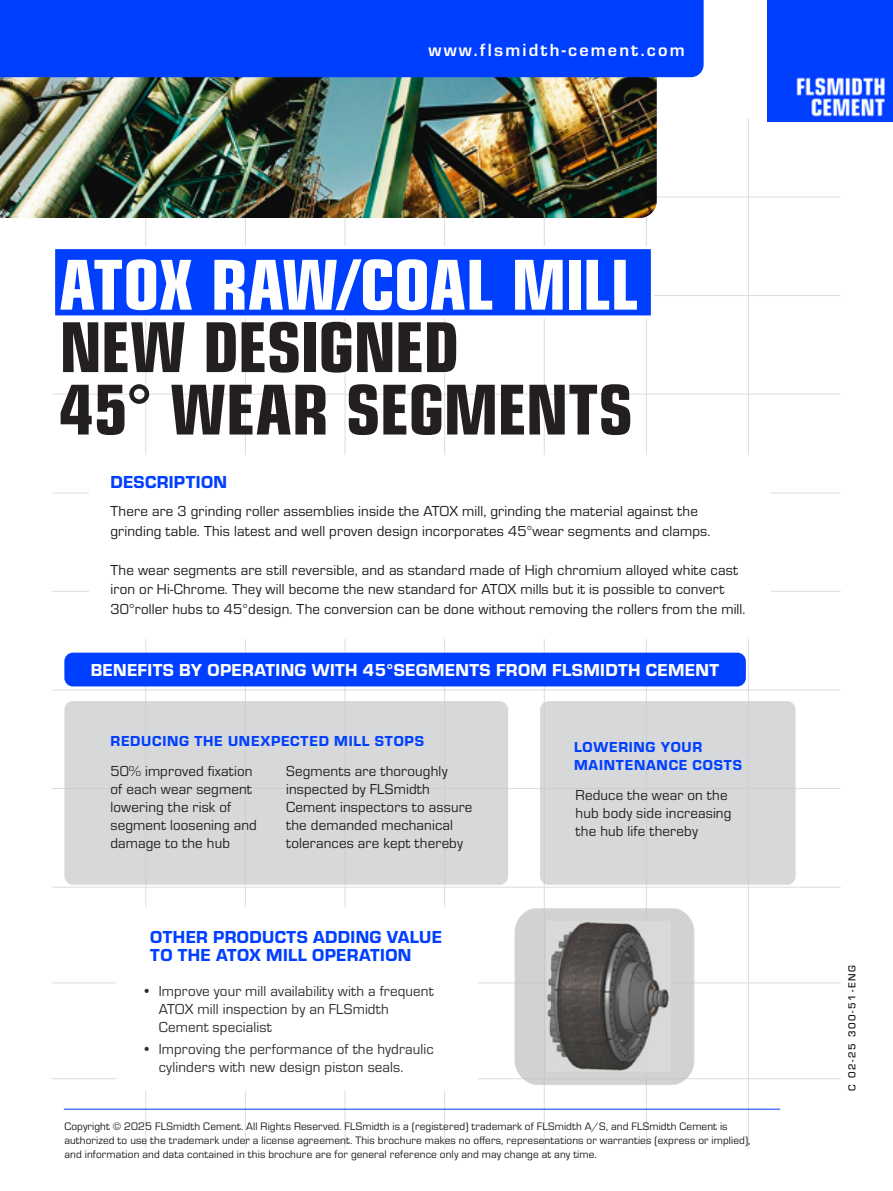
<style>
.page{position:relative;width:893px;height:1191px;background:#fff}
.page>*{position:absolute;margin:0;border:0;box-sizing:border-box;transform-origin:0 0}
.t1{font:74.55px/62.4px "Eurostile Con Hea";letter-spacing:-.015em;color:#231f20}
.t2{font:74.55px "Eurostile Con Hea";letter-spacing:-.005em;color:#fff}
.t3{font:700 18.3px "Eurostile";letter-spacing:.12em;color:#fff}
.t4{font:18px/18px "Eurostile Hea";letter-spacing:.02em;color:#003fff}
.t5{font:18px "Eurostile Hea";letter-spacing:.02em;color:#fff}
.t6{font:15px/19.5px "Eurostile";letter-spacing:.01em;color:#1b1b1b}
.t7{font:15px/18px "Eurostile";letter-spacing:.01em;color:#231f20}
.t8{font:15px/18px "Eurostile";letter-spacing:.01em;color:#302e2f}
.t9{font:15px/18px "Eurostile Hea";letter-spacing:.05em;color:#003fff}
.t10{font:11.25px/13.8px "Eurostile";letter-spacing:.01em;color:#1b1b1b}
.t11{font:500 10.5px "Eurostile";letter-spacing:.16em;color:#141414}
</style>
<div class="page">
<hr style="left:544px;top:118px;width:1px;height:1030px;background:#dcddde">
<hr style="left:52px;top:196px;width:788px;height:1px;background:#dcddde">
<hr style="left:53px;top:394px;width:788px;height:1px;background:#dcddde">
<hr style="left:52px;top:591px;width:789px;height:1px;background:#dcddde">
<hr style="left:52px;top:689px;width:789px;height:1px;background:#dcddde">
<hr style="left:52px;top:788px;width:788px;height:1px;background:#dcddde">
<hr style="left:52px;top:886px;width:789px;height:1px;background:#dcddde">
<hr style="left:52px;top:982px;width:789px;height:1px;background:#dcddde">
<hr style="left:444px;top:118px;width:1px;height:1030px;background:#dcddde">
<hr style="left:345px;top:118px;width:1px;height:1030px;background:#dcddde">
<hr style="left:245px;top:118px;width:1px;height:1030px;background:#dcddde">
<hr style="left:145px;top:118px;width:1px;height:1030px;background:#dcddde">
<hr style="left:646px;top:118px;width:1px;height:1030px;background:#dcddde">
<hr style="left:748px;top:118px;width:1px;height:1030px;background:#dcddde">
<hr style="left:52px;top:295px;width:788px;height:1px;background:#dcddde">
<hr style="left:53px;top:492px;width:788px;height:1px;background:#dcddde">
<hr style="left:52px;top:1078px;width:789px;height:1px;background:#dcddde">
<div style="left:116px;top:907px;width:361px;height:183px;background:#fff;border-radius:9px"></div>
<img style="left:0;top:77px;width:657px;height:141px">
<div style="left:0;top:0;width:704px;height:77px;background:#003fff"></div>
<img style="left:888px;top:0;width:5px;height:121px">
<img style="left:767px;top:0;width:121px;height:121px">
<div style="left:89px;top:455px;width:682px;height:184px;background:#fff"></div>
<div style="left:52px;top:246px;width:602px;height:72px;background:#003fff;border:3px solid #fff"></div>
<div style="left:64px;top:652px;width:682px;height:34px;background:#003fff;border-radius:9px"></div>
<div style="left:64px;top:701px;width:444px;height:183px;background:#d7d8da;border-radius:9px"></div>
<div style="left:540px;top:701px;width:256px;height:183px;background:#d7d8da;border-radius:9px"></div>
<img style="left:514px;top:908px;width:180px;height:177px">
<hr style="left:64px;top:1108px;width:716px;height:1px;background:#003fff">
<p class="t3" style="left:428px;top:37px;width:258px">www.flsmidth-cement.com</p>
<h1 class="t2" style="left:59px;top:231px;width:581px">ATOX RAW/COAL MILL</h1>
<h1 class="t1" style="left:59px;top:311px;width:575px">NEW DESIGNED<br>45° WEAR SEGMENTS</h1>
<p class="t4" style="left:111px;top:472px;width:118px">DESCRIPTION</p>
<p class="t6" style="left:111px;top:501px;width:601px">There are 3 grinding roller assemblies inside the ATOX mill, grinding the material against the grinding table. This latest and well proven design incorporates 45°wear segments and clamps.</p>
<p class="t6" style="left:111px;top:559px;width:636px">The wear segments are still reversible, and as standard made of High chromium alloyed white cast iron or Hi-Chrome. They will become the new standard for ATOX mills but it is possible to convert<br>30°roller hubs to 45°design. The conversion can be done without removing the rollers from the mill.</p>
<p class="t5" style="left:91px;top:657px;width:630px">BENEFITS BY OPERATING WITH 45°SEGMENTS FROM FLSMIDTH CEMENT</p>
<p class="t9" style="left:111px;top:731px;width:315px">REDUCING THE UNEXPECTED MILL STOPS</p>
<p class="t7" style="left:111px;top:761px;width:148px">50% improved fixation of each wear segment lowering the risk of segment loosening and damage to the hub</p>
<p class="t7" style="left:286px;top:761px;width:188px">Segments are thoroughly inspected by FLSmidth<br>Cement inspectors to assure the demanded mechanical tolerances are kept thereby</p>
<p class="t4" style="left:150px;top:926px;width:293px">OTHER PRODUCTS ADDING VALUE<br>TO THE ATOX MILL OPERATION</p>
<p class="t8" style="left:159px;top:981px;width:276px;text-indent:-17px">• Improve your mill availability with a frequent<br>ATOX mill inspection by an FLSmidth<br>Cement specialist</p>
<p class="t8" style="left:159px;top:1039px;width:276px;text-indent:-17px">• Improving the performance of the hydraulic cylinders with new design piston seals.</p>
<p class="t9" style="left:574px;top:737px;width:169px">LOWERING YOUR<br>MAINTENANCE COSTS</p>
<p class="t7" style="left:576px;top:785px;width:157px">Reduce the wear on the hub body side increasing the hub life thereby</p>
<p class="t10" style="left:64px;top:1119px;width:688px">Copyright © 2025 FLSmidth Cement. All Rights Reserved. FLSmidth is a (registered) trademark of FLSmidth A/S, and FLSmidth Cement is authorized to use the trademark under a license agreement. This brochure makes no offers, representations or warranties (express or implied), and information and data contained in this brochure are for general reference only and may change at any time.</p>
<p class="t11" style="left:845px;top:1090px;width:127px;rotate:-90deg">C 02-25 300-51-ENG</p>
</div>
